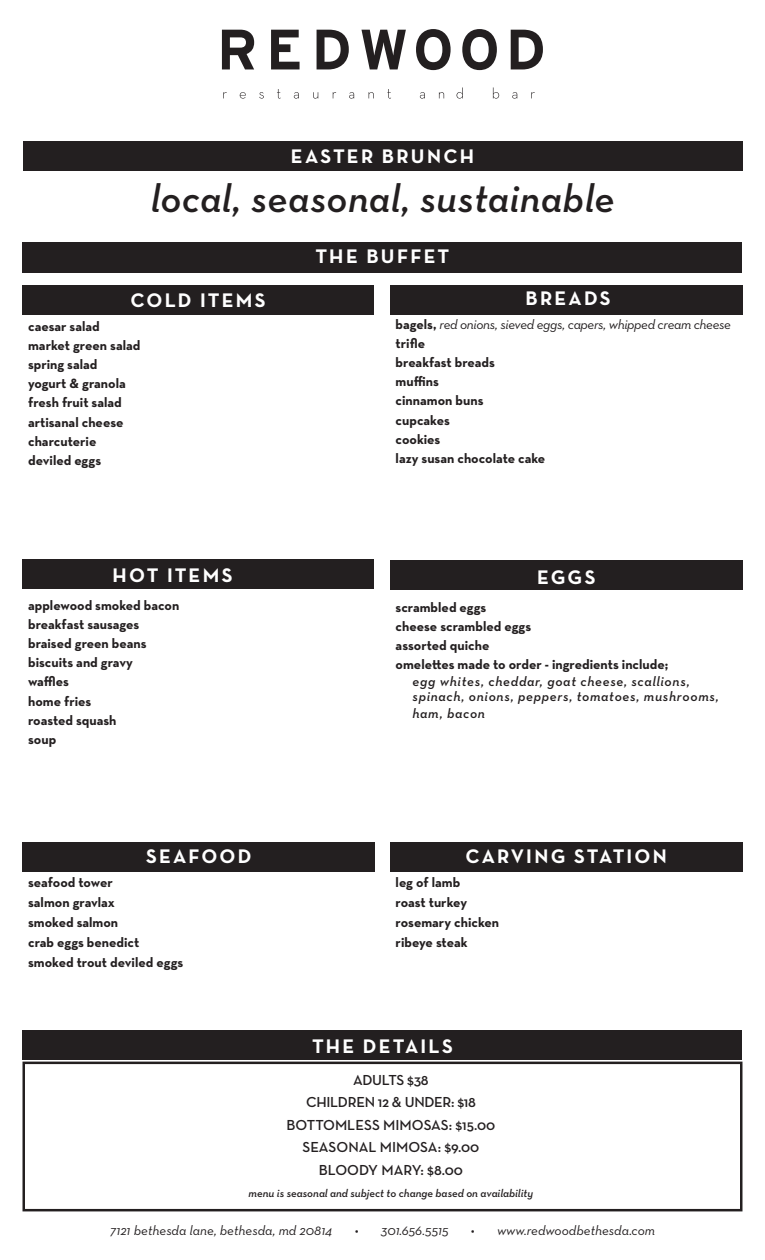
<style>
.page{position:relative;width:765px;height:1260px;background:#fff}
.page>*{position:absolute;margin:0;border:0;box-sizing:border-box;transform-origin:0 0}
.t1{font:italic 600 40px "Neutraface Text";letter-spacing:.01em;color:#231f20}
.r4-body{font:700 20px "Neutraface Text";letter-spacing:.11em;color:#fff}
.RDWD_Price{font:700 20px "Neutraface Text";letter-spacing:.105em;color:#fff}
.r4-body-2{font:600 14.75px "Neutraface Text";letter-spacing:-.005em;color:#231f20}
.RDWD_Price-2{font:700 13.75px "Neutraface Text";color:#231f20}
.r4-body-3{font:700 13.75px "Neutraface Text";color:#231f20}
.r4-body-4{font:italic 600 13.75px/15px "Neutraface Text";letter-spacing:.05em;color:#231f20}
.r4-body-5{font:italic 13.75px "Neutraface Text";letter-spacing:-.005em;color:#231f20}
.r4-body-6{font:italic 13.75px "Neutraface Text";letter-spacing:-.025em;color:#231f20}
.t2{font:italic 600 11.25px "Neutraface Text";color:#231f20}
.s1{font-weight:700;font-style:normal}
</style>
<div class="page">
<div style="left:22px;top:285px;width:352px;height:30px;background:#231f20"></div>
<div style="left:390px;top:285px;width:352px;height:30px;background:#231f20"></div>
<div style="left:22px;top:1030px;width:720px;height:30px;background:#231f20"></div>
<svg style="left:222px;top:30px;width:32px;height:39px"></svg>
<svg style="left:271px;top:30px;width:29px;height:39px"></svg>
<svg style="left:317px;top:30px;width:32px;height:39px"></svg>
<svg style="left:361px;top:30px;width:45px;height:39px"></svg>
<svg style="left:416px;top:29px;width:35px;height:41px"></svg>
<svg style="left:462px;top:29px;width:35px;height:41px"></svg>
<svg style="left:511px;top:30px;width:32px;height:39px"></svg>
<svg style="left:240px;top:92px;width:6px;height:7px"></svg>
<svg style="left:259px;top:92px;width:5px;height:7px"></svg>
<svg style="left:277px;top:89px;width:4px;height:10px"></svg>
<svg style="left:294px;top:92px;width:5px;height:7px"></svg>
<svg style="left:313px;top:92px;width:5px;height:7px"></svg>
<svg style="left:349px;top:92px;width:5px;height:7px"></svg>
<svg style="left:369px;top:92px;width:5px;height:6px"></svg>
<svg style="left:387px;top:89px;width:4px;height:10px"></svg>
<svg style="left:420px;top:92px;width:5px;height:7px"></svg>
<svg style="left:439px;top:92px;width:5px;height:6px"></svg>
<svg style="left:457px;top:87px;width:6px;height:12px"></svg>
<svg style="left:493px;top:87px;width:6px;height:12px"></svg>
<svg style="left:512px;top:92px;width:5px;height:7px"></svg>
<div style="left:22px;top:1062px;width:720px;height:149px;border:2px solid #231f20"></div>
<div style="left:22px;top:559px;width:352px;height:30px;background:#231f20"></div>
<div style="left:390px;top:560px;width:352px;height:30px;background:#231f20"></div>
<div style="left:23px;top:141px;width:720px;height:30px;background:#231f20"></div>
<div style="left:22px;top:242px;width:720px;height:30px;background:#231f20"></div>
<div style="left:390px;top:842px;width:352px;height:30px;background:#231f20"></div>
<div style="left:22px;top:842px;width:353px;height:30px;background:#231f20"></div>
<p class="r4-body" style="left:291px;top:143px;width:185px">EASTER BRUNCH</p>
<p class="t1" style="left:150px;top:173px;width:466px">local, seasonal, sustainable</p>
<p class="r4-body" style="left:131px;top:287px;width:137px">COLD ITEMS</p>
<p class="r4-body-3" style="left:28px;top:317px;width:73px">caesar salad</p>
<p class="RDWD_Price-2" style="left:28px;top:336px;width:114px">market green salad</p>
<p class="RDWD_Price-2" style="left:28px;top:356px;width:71px">spring salad</p>
<p class="RDWD_Price-2" style="left:28px;top:375px;width:99px">yogurt &amp; granola</p>
<p class="RDWD_Price-2" style="left:28px;top:394px;width:95px">fresh fruit salad</p>
<p class="RDWD_Price-2" style="left:28px;top:413px;width:97px">artisanal cheese</p>
<p class="RDWD_Price-2" style="left:28px;top:432px;width:70px">charcuterie</p>
<p class="RDWD_Price-2" style="left:28px;top:451px;width:75px">deviled eggs</p>
<p class="RDWD_Price" style="left:113px;top:563px;width:121px">HOT ITEMS</p>
<p class="RDWD_Price-2" style="left:28px;top:596px;width:153px">applewood smoked bacon</p>
<p class="RDWD_Price-2" style="left:28px;top:615px;width:113px">breakfast sausages</p>
<p class="RDWD_Price-2" style="left:28px;top:635px;width:120px">braised green beans</p>
<p class="RDWD_Price-2" style="left:28px;top:654px;width:106px">biscuits and gravy</p>
<p class="RDWD_Price-2" style="left:28px;top:673px;width:42px">waffles</p>
<p class="RDWD_Price-2" style="left:28px;top:692px;width:65px">home fries</p>
<p class="RDWD_Price-2" style="left:28px;top:711px;width:90px">roasted squash</p>
<p class="RDWD_Price-2" style="left:28px;top:730px;width:30px">soup</p>
<p class="r4-body" style="left:146px;top:843px;width:107px">SEAFOOD</p>
<p class="r4-body-3" style="left:28px;top:873px;width:86px">seafood tower</p>
<p class="r4-body-3" style="left:28px;top:893px;width:88px">salmon gravlax</p>
<p class="r4-body-3" style="left:28px;top:913px;width:92px">smoked salmon</p>
<p class="RDWD_Price-2" style="left:28px;top:933px;width:113px">crab eggs benedict</p>
<p class="RDWD_Price-2" style="left:28px;top:954px;width:157px">smoked trout deviled eggs</p>
<p class="r4-body" style="left:316px;top:243px;width:135px">THE BUFFET</p>
<p class="r4-body" style="left:525px;top:285px;width:87px">BREADS</p>
<p class="r4-body-6" style="left:396px;top:315px;width:337px"><span class="s1">bagels,</span> red onions, sieved eggs, capers, whipped cream cheese</p>
<p class="r4-body-3" style="left:396px;top:334px;width:31px">trifle</p>
<p class="r4-body-3" style="left:396px;top:354px;width:101px">breakfast breads</p>
<p class="r4-body-3" style="left:396px;top:373px;width:45px">muffins</p>
<p class="r4-body-3" style="left:396px;top:392px;width:89px">cinnamon buns</p>
<p class="r4-body-3" style="left:396px;top:411px;width:56px">cupcakes</p>
<p class="r4-body-3" style="left:396px;top:430px;width:46px">cookies</p>
<p class="r4-body-3" style="left:396px;top:449px;width:151px">lazy susan chocolate cake</p>
<p class="r4-body" style="left:537px;top:565px;width:60px">EGGS</p>
<p class="RDWD_Price-2" style="left:396px;top:598px;width:92px">scrambled eggs</p>
<p class="RDWD_Price-2" style="left:396px;top:617px;width:137px">cheese scrambled eggs</p>
<p class="RDWD_Price-2" style="left:396px;top:636px;width:95px">assorted quiche</p>
<p class="RDWD_Price-2" style="left:396px;top:655px;width:274px">omelettes made to order - ingredients include;</p>
<p class="r4-body-4" style="left:412px;top:674px;width:308px">egg whites, cheddar, goat cheese, scallions, spinach, onions, peppers, tomatoes, mushrooms,</p>
<p class="r4-body-4" style="left:412px;top:705px;width:74px">ham, bacon</p>
<p class="r4-body" style="left:466px;top:843px;width:203px">CARVING STATION</p>
<p class="r4-body-3" style="left:396px;top:873px;width:66px">leg of lamb</p>
<p class="r4-body-3" style="left:396px;top:893px;width:73px">roast turkey</p>
<p class="r4-body-3" style="left:396px;top:913px;width:105px">rosemary chicken</p>
<p class="r4-body-3" style="left:396px;top:933px;width:73px">ribeye steak</p>
<p class="r4-body" style="left:312px;top:1033px;width:142px">THE DETAILS</p>
<p class="r4-body-2" style="left:353px;top:1071px;width:77px">ADULTS $38</p>
<p class="r4-body-2" style="left:306px;top:1093px;width:171px">CHILDREN 12 &amp; UNDER: $18</p>
<p class="r4-body-2" style="left:287px;top:1116px;width:210px">BOTTOMLESS MIMOSAS: $15.00</p>
<p class="r4-body-2" style="left:302px;top:1138px;width:178px">SEASONAL MIMOSA: $9.00</p>
<p class="r4-body-2" style="left:319px;top:1161px;width:146px">BLOODY MARY: $8.00</p>
<p class="t2" style="left:249px;top:1186px;width:286px">menu is seasonal and subject to change based on availability</p>
<p class="r4-body-5" style="left:110px;top:1222px;width:224px">7121 bethesda lane, bethesda, md 20814</p>
<p class="r4-body-5" style="left:355px;top:1222px;width:95px">• 301.656.5515</p>
<p class="r4-body-5" style="left:471px;top:1222px;width:186px">• www.redwoodbethesda.com</p>
</div>
